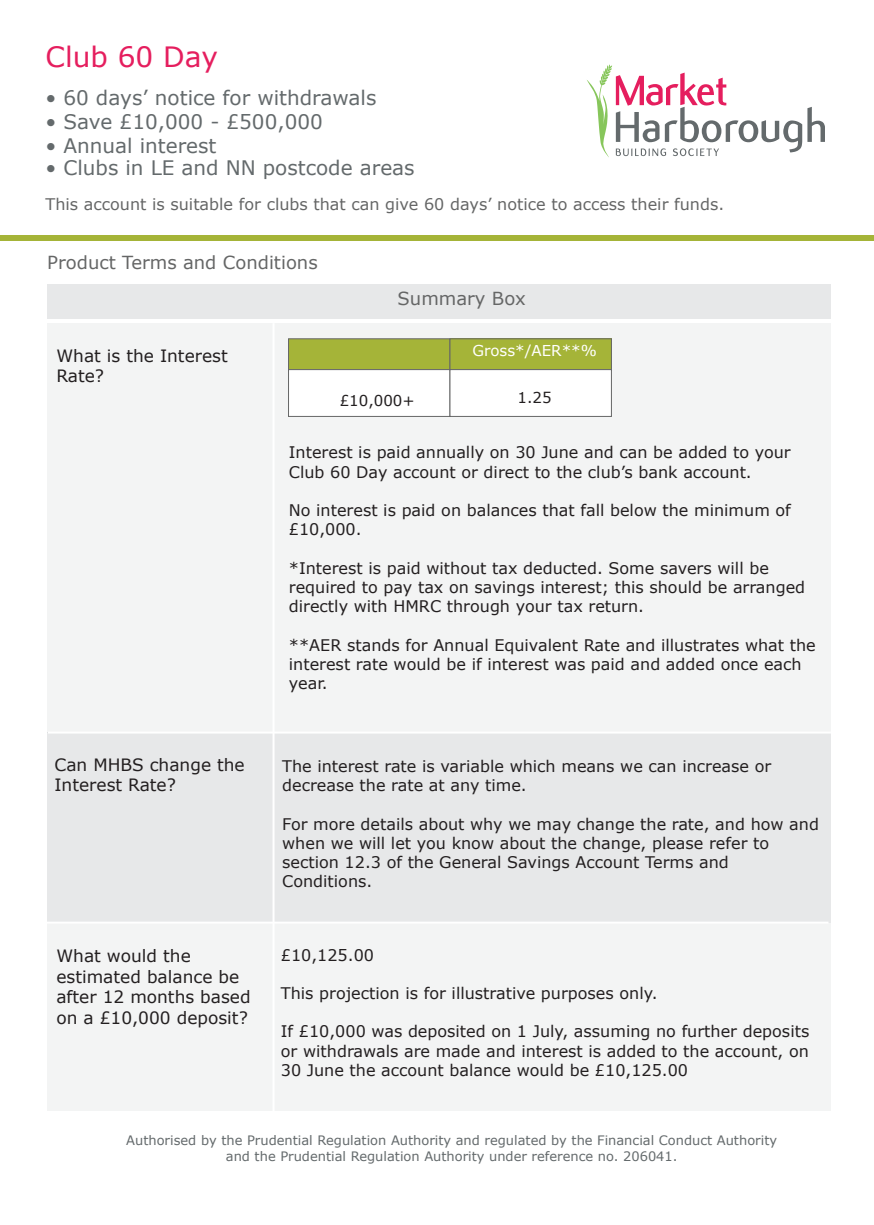
<style>
.page{position:relative;width:874px;height:1225px;background:#fff}
.page>*{position:absolute;margin:0;border:0;box-sizing:border-box;transform-origin:0 0}
.t1{font:28px "Verdana";color:#e51e5e}
.t2{font:20px "Verdana";color:#646a6c}
.t3{font:18px "Verdana";color:#656666}
.t4{font:17px/20.4px "Verdana";color:#231f20}
.t5{font:16px/19.2px "Verdana";color:#231f20}
.t6{font:16px "Verdana";color:#656666}
.t7{font:15px "Verdana";color:#fff}
.t8{font:15px "Verdana";color:#231f20}
.t9{font:13px/15.6px "Verdana";color:#646a6c;text-align:center}
</style>
<div class="page">
<div style="left:47px;top:732px;width:783px;height:190px;background:#e7e8e9"></div>
<div style="left:47px;top:922px;width:782px;height:188px;background:#f3f4f4"></div>
<div style="left:47px;top:323px;width:782px;height:409px;background:#f3f4f4"></div>
<div style="left:0;top:235px;width:873px;height:5px;background:#a5b438"></div>
<hr style="left:272px;top:323px;width:2px;height:790px;background:#fff">
<hr style="left:45px;top:921px;width:783px;height:2px;background:#fff">
<div style="left:288px;top:338px;width:162px;height:32px;background:#a5b438;border:1px solid #656666"></div>
<div style="left:449px;top:339px;width:162px;height:31px;background:#a5b438"></div>
<div style="left:449px;top:338px;width:162px;height:32px;border:1px solid #656666"></div>
<div style="left:288px;top:369px;width:162px;height:48px;background:#fff;border:1px solid #656666"></div>
<div style="left:449px;top:369px;width:162px;height:48px;background:#fff;border:1px solid #656666"></div>
<svg style="left:587px;top:65px;width:237px;height:93px"></svg>
<div style="left:48px;top:284px;width:782px;height:34px;background:#e7e8e9"></div>
<hr style="left:48px;top:731px;width:782px;height:2px;background:#fff">
<h1 class="t1" style="left:45px;top:37px;width:174px">Club 60 Day</h1>
<p class="t2" style="left:45px;top:84px;width:332px">• 60 days’ notice for withdrawals</p>
<p class="t2" style="left:45px;top:108px;width:279px">• Save £10,000 - £500,000</p>
<p class="t2" style="left:45px;top:132px;width:172px">• Annual interest</p>
<p class="t2" style="left:45px;top:154px;width:370px">• Clubs in LE and NN postcode areas</p>
<p class="t6" style="left:45px;top:193px;width:680px">This account is suitable for clubs that can give 60 days’ notice to access their funds.</p>
<p class="t3" style="left:47px;top:250px;width:272px">Product Terms and Conditions</p>
<p class="t4" style="left:56px;top:345px;width:173px">What is the Interest<br>Rate?</p>
<p class="t3" style="left:397px;top:286px;width:129px">Summary Box</p>
<p class="t8" style="left:339px;top:390px;width:76px">£10,000+</p>
<p class="t7" style="left:472px;top:340px;width:126px">Gross*/AER**%</p>
<p class="t8" style="left:517px;top:387px;width:36px">1.25</p>
<p class="t5" style="left:289px;top:443px;width:503px">Interest is paid annually on 30 June and can be added to your<br>Club 60 Day account or direct to the club’s bank account.</p>
<p class="t5" style="left:289px;top:500px;width:503px">No interest is paid on balances that fall below the minimum of £10,000.</p>
<p class="t5" style="left:289px;top:558px;width:517px">*Interest is paid without tax deducted. Some savers will be required to pay tax on savings interest; this should be arranged directly with HMRC through your tax return.</p>
<p class="t5" style="left:289px;top:635px;width:528px">**AER stands for Annual Equivalent Rate and illustrates what the interest rate would be if interest was paid and added once each year.</p>
<p class="t4" style="left:54px;top:754px;width:192px">Can MHBS change the<br>Interest Rate?</p>
<p class="t5" style="left:282px;top:756px;width:490px">The interest rate is variable which means we can increase or decrease the rate at any time.</p>
<p class="t5" style="left:282px;top:814px;width:538px">For more details about why we may change the rate, and how and when we will let you know about the change, please refer to section 12.3 of the General Savings Account Terms and Conditions.</p>
<p class="t4" style="left:56px;top:945px;width:196px">What would the estimated balance be after 12 months based on a £10,000 deposit?</p>
<p class="t5" style="left:281px;top:945px;width:95px">£10,125.00</p>
<p class="t5" style="left:281px;top:983px;width:378px">This projection is for illustrative purposes only.</p>
<p class="t5" style="left:281px;top:1021px;width:529px;text-align:justify">If £10,000 was deposited on 1 July, assuming no further deposits or withdrawals are made and interest is added to the account, on 30 June the account balance would be £10,125.00</p>
<p class="t9" style="left:126px;top:1132px;width:652px">Authorised by the Prudential Regulation Authority and regulated by the Financial Conduct Authority and the Prudential Regulation Authority under reference no. 206041.</p>
</div>
